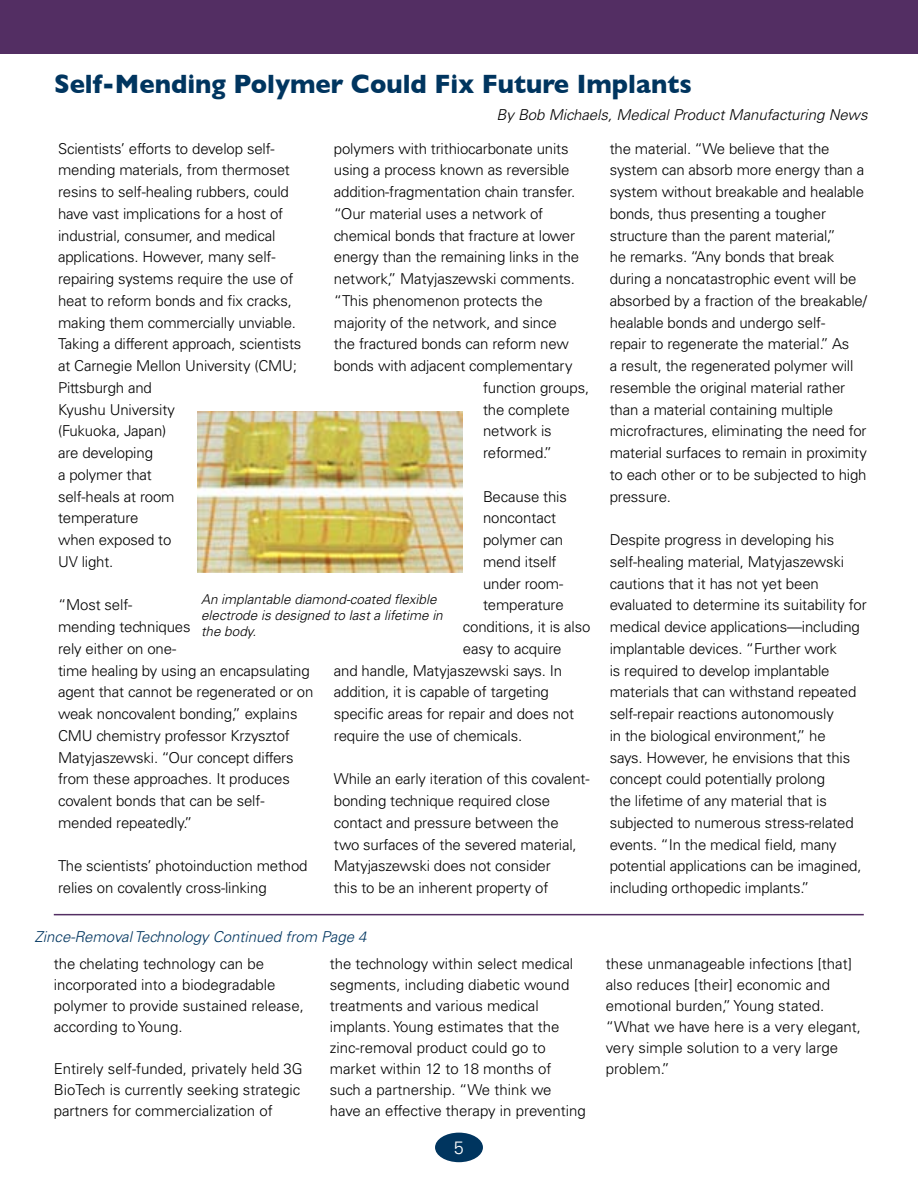
<style>
.page{position:relative;width:918px;height:1188px;background:#fff}
.page>*{position:absolute;margin:0;border:0;box-sizing:border-box;transform-origin:0 0}
.t1{font:700 27px "Gill Sans";color:#00355f;scale:.95 1}
.t2{font:300 18px "Univers";color:#fff}
.t3{font:300 15px/21.8px "Univers";letter-spacing:-.01em;color:#000}
.t4{font:italic 300 15px "Univers";color:#000}
.t5{font:italic 300 15px "Univers";color:#00355f}
.t6{font:italic 300 13.5px/16.2px "Univers";color:#000}
</style>
<div class="page">
<div style="left:435px;top:1133px;width:48px;height:29px;background:#00355f;border-radius:50%"></div>
<div style="left:0;top:0;width:918px;height:54px;background:#532e63"></div>
<img style="left:197px;top:412px;width:266px;height:161px">
<hr style="left:54px;top:914px;width:810px;height:1px;background:#532e63">
<h1 class="t1" style="left:54px;top:68px;width:673px">Self-Mending Polymer Could Fix Future Implants</h1>
<p class="t4" style="left:497px;top:106px;width:373px">By Bob Michaels, Medical Product Manufacturing News</p>
<p class="t3" style="left:58px;top:137px;width:245px">Scientists’ efforts to develop self&shy;mending materials, from thermoset resins to self-healing rubbers, could have vast implications for a host of industrial, consumer, and medical applications. However, many self&shy;repairing systems require the use of heat to reform bonds and fix cracks, making them commercially unviable.<br>Taking a different approach, scientists at Carnegie Mellon University (CMU;<br>Pittsburgh and<br>Kyushu University<br>(Fukuoka, Japan)<br>are developing<br>a polymer that<br>self-heals at room<br>temperature<br>when exposed to<br>UV light.</p>
<p class="t3" style="left:58px;top:594px;width:257px">“Most self-<br>mending techniques<br>rely either on one-<br>time healing by using an encapsulating agent that cannot be regenerated or on weak noncovalent bonding,” explains<br>CMU chemistry professor Krzysztof<br>Matyjaszewski. “Our concept differs from these approaches. It produces covalent bonds that can be self&shy;mended repeatedly.”</p>
<p class="t3" style="left:58px;top:855px;width:251px">The scientists’ photoinduction method relies on covalently cross-linking</p>
<p class="t3" style="left:334px;top:137px;width:236px">polymers with trithiocarbonate units</p>
<p class="t3" style="left:334px;top:159px;width:237px">using a process known as reversible</p>
<p class="t3" style="left:334px;top:181px;width:243px">addition-fragmentation chain transfer.</p>
<p class="t3" style="left:334px;top:203px;width:211px">“Our material uses a network of</p>
<p class="t3" style="left:334px;top:224px;width:243px">chemical bonds that fracture at lower</p>
<p class="t3" style="left:334px;top:246px;width:247px">energy than the remaining links in the</p>
<p class="t3" style="left:334px;top:268px;width:243px">network,” Matyjaszewski comments.</p>
<p class="t3" style="left:334px;top:290px;width:210px">“This phenomenon protects the</p>
<p class="t3" style="left:334px;top:311px;width:224px">majority of the network, and since</p>
<p class="t3" style="left:334px;top:333px;width:236px">the fractured bonds can reform new</p>
<p class="t3" style="left:334px;top:355px;width:240px">bonds with adjacent complementary</p>
<p class="t3" style="left:483px;top:377px;width:108px">function groups,</p>
<p class="t3" style="left:483px;top:398px;width:88px">the complete</p>
<p class="t3" style="left:483px;top:420px;width:70px">network is</p>
<p class="t3" style="left:483px;top:442px;width:71px">reformed.”</p>
<p class="t3" style="left:483px;top:485px;width:85px">Because this</p>
<p class="t3" style="left:483px;top:507px;width:75px">noncontact</p>
<p class="t3" style="left:483px;top:529px;width:82px">polymer can</p>
<p class="t3" style="left:483px;top:551px;width:75px">mend itself</p>
<p class="t3" style="left:483px;top:572px;width:82px">under room-</p>
<p class="t3" style="left:483px;top:594px;width:82px">temperature</p>
<p class="t3" style="left:463px;top:616px;width:129px">conditions, it is also</p>
<p class="t3" style="left:463px;top:638px;width:100px">easy to acquire</p>
<p class="t3" style="left:334px;top:659px;width:230px">and handle, Matyjaszewski says. In</p>
<p class="t3" style="left:334px;top:681px;width:217px">addition, it is capable of targeting</p>
<p class="t3" style="left:334px;top:703px;width:242px">specific areas for repair and does not</p>
<p class="t3" style="left:334px;top:725px;width:190px">require the use of chemicals.</p>
<p class="t3" style="left:334px;top:768px;width:257px">While an early iteration of this covalent&shy;bonding technique required close contact and pressure between the<br>two surfaces of the severed material, Matyjaszewski does not consider<br>this to be an inherent property of</p>
<p class="t6" style="left:201px;top:591px;width:243px">An implantable diamond-coated flexible electrode is designed to last a lifetime in the body.</p>
<p class="t5" style="left:35px;top:927px;width:334px">Zince-Removal Technology Continued from Page 4</p>
<p class="t3" style="left:610px;top:137px;width:259px">the material. “We believe that the system can absorb more energy than a system without breakable and healable bonds, thus presenting a tougher structure than the parent material,”<br>he remarks. “Any bonds that break during a noncatastrophic event will be absorbed by a fraction of the breakable/ healable bonds and undergo self-<br>repair to regenerate the material.” As<br>a result, the regenerated polymer will resemble the original material rather than a material containing multiple microfractures, eliminating the need for material surfaces to remain in proximity to each other or to be subjected to high pressure.</p>
<p class="t3" style="left:610px;top:529px;width:258px">Despite progress in developing his self-healing material, Matyjaszewski cautions that it has not yet been evaluated to determine its suitability for medical device applications—including implantable devices. “Further work<br>is required to develop implantable materials that can withstand repeated self-repair reactions autonomously<br>in the biological environment,” he<br>says. However, he envisions that this concept could potentially prolong<br>the lifetime of any material that is subjected to numerous stress-related events. “In the medical field, many potential applications can be imagined, including orthopedic implants.”</p>
<p class="t3" style="left:54px;top:953px;width:252px;line-height:21px">the chelating technology can be incorporated into a biodegradable polymer to provide sustained release, according to Young.</p>
<p class="t3" style="left:54px;top:1058px;width:250px;line-height:21px">Entirely self-funded, privately held 3G<br>BioTech is currently seeking strategic partners for commercialization of</p>
<p class="t3" style="left:330px;top:953px;width:258px;line-height:21px">the technology within select medical segments, including diabetic wound treatments and various medical implants. Young estimates that the zinc-removal product could go to market within 12 to 18 months of such a partnership. “We think we have an effective therapy in preventing</p>
<p class="t3" style="left:606px;top:953px;width:257px;line-height:21px">these unmanageable infections [that] also reduces [their] economic and emotional burden,” Young stated. “What we have here is a very elegant, very simple solution to a very large problem.”</p>
<p class="t2" style="left:454px;top:1136px;width:12px">5</p>
</div>
